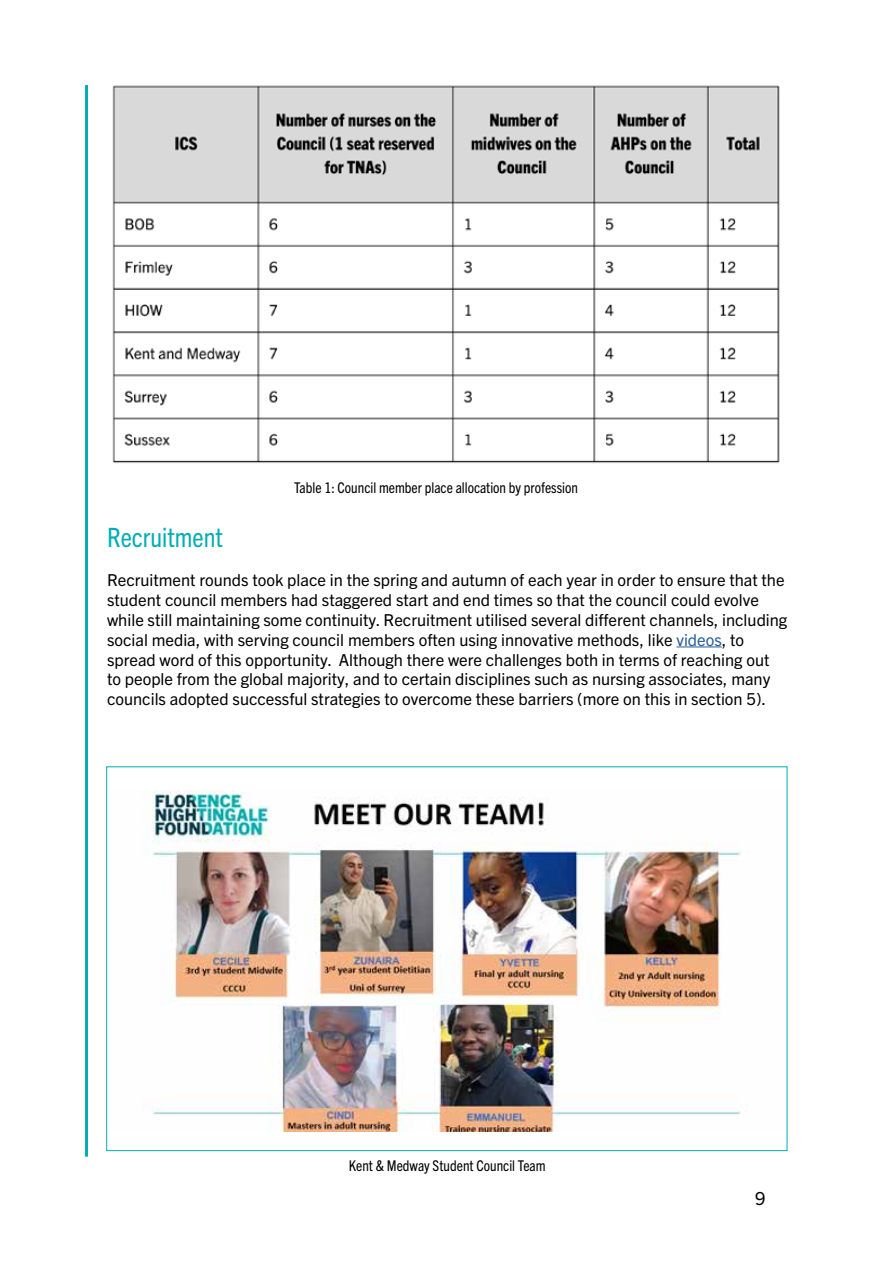
<style>
.page{position:relative;width:893px;height:1263px;background:#fff}
.page>*{position:absolute;margin:0;border:0;box-sizing:border-box;transform-origin:0 0}
.t1{font:condensed 27px "Trade Gothic Next";color:#00aeb3}
.t2{font:18px "Trade Gothic Next LT Pro";color:#000}
.t3{font:16.5px/19.8px "Trade Gothic Next";color:#000}
.t4{font:condensed 15px "Trade Gothic Next";color:#000}
.s1{color:#275b9b}
</style>
<div class="page">
<hr style="left:676px;top:646px;width:46px;height:1px;background:#275b9b">
<img style="left:112px;top:85px;width:668px;height:378px">
<img style="left:152px;top:791px;width:589px;height:340px">
<hr style="left:85px;top:85px;width:3px;height:1072px;background:#00aeb3">
<p class="t4" style="left:294px;top:479px;width:285px">Table 1: Council member place allocation by profession</p>
<h1 class="t1" style="left:107px;top:521px;width:117px">Recruitment</h1>
<p class="t3" style="left:107px;top:570px;width:682px">Recruitment rounds took place in the spring and autumn of each year in order to ensure that the student council members had staggered start and end times so that the council could evolve while still maintaining some continuity. Recruitment utilised several different channels, including social media, with serving council members often using innovative methods, like <span class="s1">videos</span>, to spread word of this opportunity. Although there were challenges both in terms of reaching out to people from the global majority, and to certain disciplines such as nursing associates, many councils adopted successful strategies to overcome these barriers (more on this in section 5).</p>
<p class="t4" style="left:349px;top:1157px;width:198px">Kent &amp; Medway Student Council Team</p>
<p class="t2" style="left:755px;top:1185px;width:12px">9</p>
</div>
